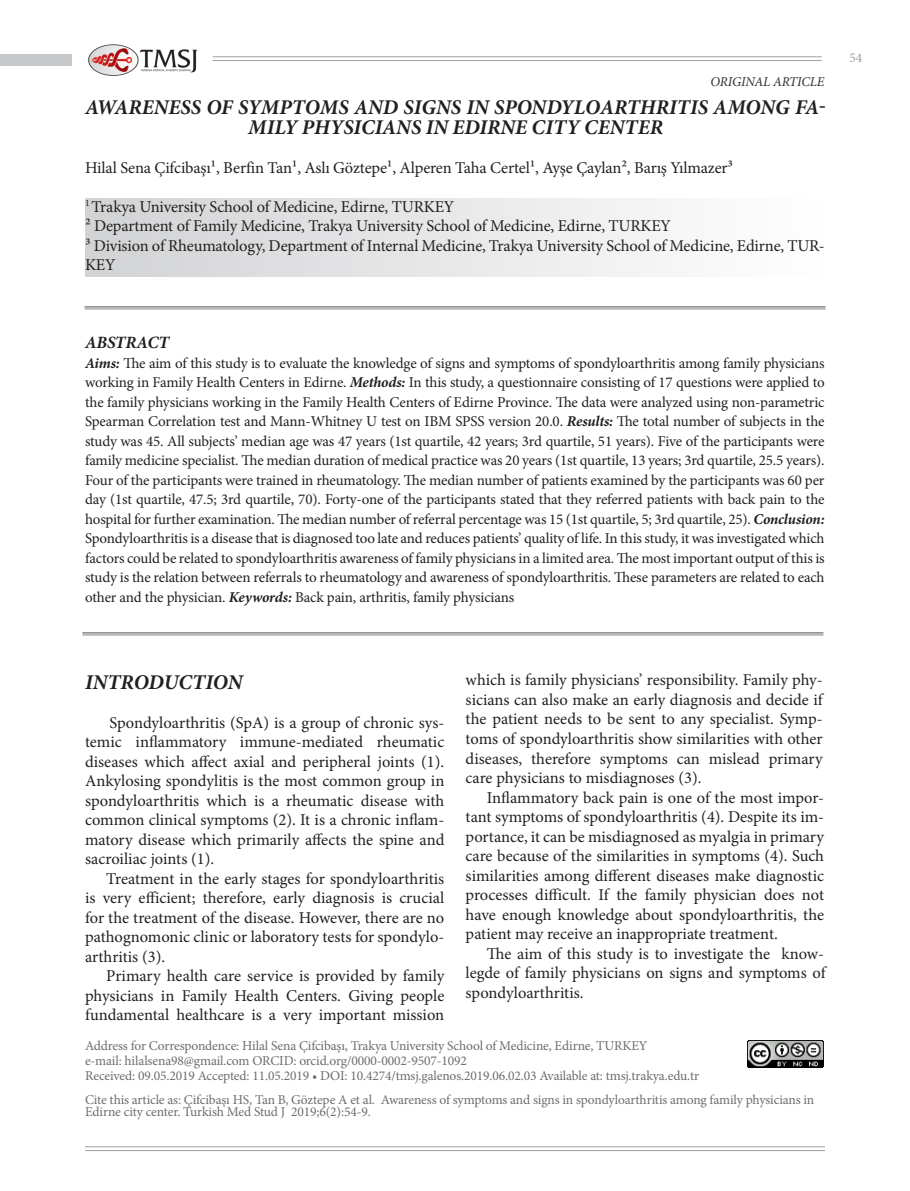
<style>
.page{position:relative;width:910px;height:1191px;background:#fff}
.page>*{position:absolute;margin:0;border:0;box-sizing:border-box;transform-origin:0 0}
.t1{font:italic 700 21px/19.5px "Minion Pro";color:#231f20;text-align:center}
.t2{font:italic 700 17.25px "Minion Pro";letter-spacing:-.01em;color:#231f20}
.t3{font:16.5px/19.5px "Minion Pro";letter-spacing:-.005em;color:#231f20;text-align:justify}
.t4{font:15px/19.5px "Minion Pro";letter-spacing:-.01em;color:#231f20}
.t5{font:13.5px/15px "Minion Pro";letter-spacing:-.01em;color:#6c6d70}
.t6{font:italic 13.5px "Minion Pro";letter-spacing:-.01em;color:#312f30}
.t7{font:13.5px "Minion Pro";color:#9d9fa2}
.s1{font-weight:700;font-style:italic}
</style>
<div class="page">
<img style="left:88px;top:44px;width:108px;height:32px">
<hr style="left:213px;top:60px;width:609px;height:1px;background:#9d9fa2">
<hr style="left:213px;top:56px;width:609px;height:1px;background:#9d9fa2">
<hr style="left:85px;top:1150px;width:740px;height:1px;background:#9d9fa2">
<hr style="left:85px;top:1146px;width:740px;height:1px;background:#9d9fa2">
<div style="left:0;top:54px;width:71px;height:11px;background:#c7c8ca"></div>
<div style="left:85px;top:198px;width:740px;height:78px;background:linear-gradient(to right,#d2d3d5,#fff)"></div>
<hr style="left:82px;top:632px;width:741px;height:1px;background:#939598">
<hr style="left:82px;top:633px;width:741px;height:1px;background:#939598">
<hr style="left:82px;top:635px;width:741px;height:1px;background:#939598">
<img style="left:748px;top:1040px;width:76px;height:27px">
<hr style="left:85px;top:306px;width:740px;height:1px;background:#939598">
<hr style="left:85px;top:307px;width:740px;height:1px;background:#939598">
<hr style="left:85px;top:309px;width:740px;height:1px;background:#939598">
<p class="t6" style="left:710px;top:74px;width:116px">ORIGINAL ARTICLE</p>
<p class="t1" style="left:85px;top:97px;width:742px">AWARENESS OF SYMPTOMS AND SIGNS IN SPONDYLOARTHRITIS AMONG FA-<br>MILY PHYSICIANS IN EDIRNE CITY CENTER</p>
<p class="t3" style="left:85px;top:158px;width:650px">Hilal Sena Çifcibaşı1, Berfin Tan1, Aslı Göztepe1, Alperen Taha Certel1, Ayşe Çaylan2, Barış Yılmazer3</p>
<p class="t3" style="left:85px;top:197px;width:741px;text-align:left"><sup>1</sup> Trakya University School of Medicine, Edirne, TURKEY<br>2 Department of Family Medicine, Trakya University School of Medicine, Edirne, TURKEY<br>3 Division of Rheumatology, Department of Internal Medicine, Trakya University School of Medicine, Edirne, TUR-KEY</p>
<p class="t7" style="left:849px;top:49px;width:14px">54</p>
<p class="t2" style="left:85px;top:330px;width:86px">ABSTRACT</p>
<p class="t4" style="left:85px;top:353px;width:741px"><span class="s1">Aims:</span> The aim of this study is to evaluate the knowledge of signs and symptoms of spondyloarthritis among family physicians working in Family Health Centers in Edirne. <span class="s1">Methods:</span> In this study, a questionnaire consisting of 17 questions were applied to the family physicians working in the Family Health Centers of Edirne Province. The data were analyzed using non-parametric Spearman Correlation test and Mann-Whitney U test on IBM SPSS version 20.0. <span class="s1">Results:</span> The total number of subjects in the study was 45. All subjects’ median age was 47 years (1st quartile, 42 years; 3rd quartile, 51 years). Five of the participants were family medicine specialist. The median duration of medical practice was 20 years (1st quartile, 13 years; 3rd quartile, 25.5 years).<br>Four of the participants were trained in rheumatology. The median number of patients examined by the participants was 60 per day (1st quartile, 47.5; 3rd quartile, 70). Forty-one of the participants stated that they referred patients with back pain to the hospital for further examination. The median number of referral percentage was 15 (1st quartile, 5; 3rd quartile, 25). <span class="s1">Conclusion:<br></span>Spondyloarthritis is a disease that is diagnosed too late and reduces patients’ quality of life. In this study, it was investigated which factors could be related to spondyloarthritis awareness of family physicians in a limited area. The most important output of this is study is the relation between referrals to rheumatology and awareness of spondyloarthritis. These parameters are related to each other and the physician. <span class="s1">Keywords:</span> Back pain, arthritis, family physicians</p>
<p class="t1" style="left:85px;top:672px;width:159px">INTRODUCTION</p>
<p class="t3" style="left:85px;top:713px;width:361px;text-indent:24px">Spondyloarthritis (SpA) is a group of chronic sys&shy;temic inflammatory immune-mediated rheumatic diseases which affect axial and peripheral joints (1).<br>Ankylosing spondylitis is the most common group in spondyloarthritis which is a rheumatic disease with common clinical symptoms (2). It is a chronic inflam&shy;matory disease which primarily affects the spine and sacroiliac joints (1).</p>
<p class="t3" style="left:85px;top:869px;width:361px;text-indent:21px">Treatment in the early stages for spondyloarthritis is very efficient; therefore, early diagnosis is crucial for the treatment of the disease. However, there are no pathognomonic clinic or laboratory tests for spondylo&shy;arthritis (3).</p>
<p class="t3" style="left:85px;top:966px;width:361px;text-indent:21px">Primary health care service is provided by family physicians in Family Health Centers. Giving people fundamental healthcare is a very important mission</p>
<p class="t3" style="left:466px;top:670px;width:359px">which is family physicians’ responsibility. Family phy&shy;sicians can also make an early diagnosis and decide if the patient needs to be sent to any specialist. Symp&shy;toms of spondyloarthritis show similarities with other diseases, therefore symptoms can mislead primary care physicians to misdiagnoses (3).</p>
<p class="t3" style="left:466px;top:787px;width:360px;text-indent:21px">Inflammatory back pain is one of the most impor&shy;tant symptoms of spondyloarthritis (4). Despite its im&shy;portance, it can be misdiagnosed as myalgia in primary care because of the similarities in symptoms (4). Such similarities among different diseases make diagnostic processes difficult. If the family physician does not have enough knowledge about spondyloarthritis, the patient may receive an inappropriate treatment.</p>
<p class="t3" style="left:466px;top:943px;width:361px;text-indent:21px">The aim of this study is to investigate the know&shy;legde of family physicians on signs and symptoms of spondyloarthritis.</p>
<p class="t5" style="left:85px;top:1038px;width:614px">Address for Correspondence: Hilal Sena Çifcibaşı, Trakya University School of Medicine, Edirne, TURKEY<br>e-mail: hilalsena98@gmail.com ORCID: orcid.org/0000-0002-9507-1092<br>Received: 09.05.2019 Accepted: 11.05.2019 • DOI: 10.4274/tmsj.galenos.2019.06.02.03 Available at: tmsj.trakya.edu.tr</p>
<p class="t5" style="left:85px;top:1094px;width:731px;line-height:12px">Cite this article as: Çifcibaşı HS, Tan B, Göztepe A et al. Awareness of symptoms and signs in spondyloarthritis among family physicians in<br>Edirne city center. Turkish Med Stud J 2019;6(2):54-9.</p>
</div>
